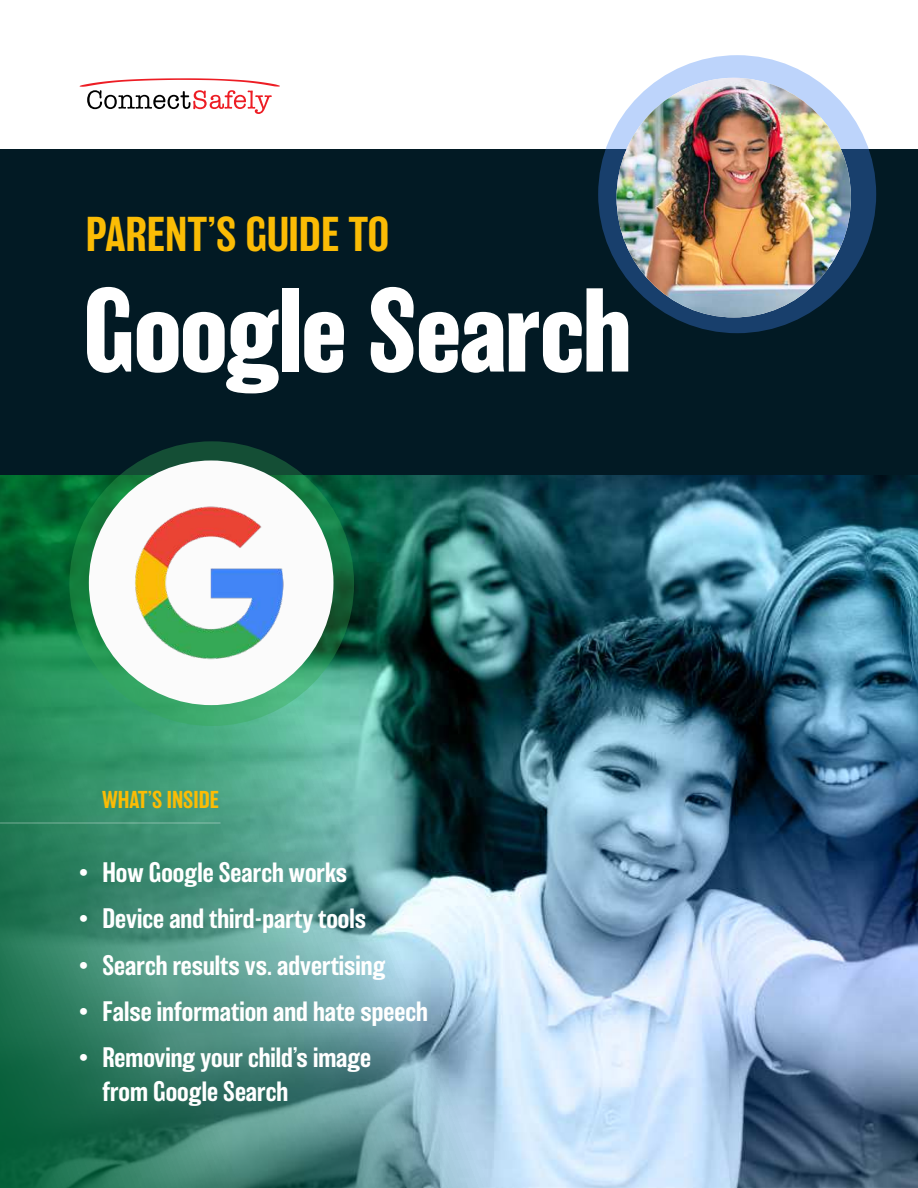
<style>
.page{position:relative;width:918px;height:1188px;background:#fff}
.page>*{position:absolute;margin:0;border:0;box-sizing:border-box;transform-origin:0 0}
.t1{font:700 109.5px "Balboa";letter-spacing:-.015em;color:#fff}
.t2{font:500 45px "Balboa";color:#fbbc05}
.t3{font:500 25.95px/33px "Balboa";color:#fff}
.t4{font:500 22.5px "Balboa";color:#fbbc05}
</style>
<div class="page">
<img style="left:0;top:493px;width:918px;height:695px">
<div style="left:0;top:151px;width:918px;height:342px;background:#000;opacity:.09"></div>
<div style="left:0;top:149px;width:918px;height:325px;background:#021a24"></div>
<svg style="left:80px;top:78px;width:200px;height:36px"></svg>
<svg style="left:598px;top:55px;width:278px;height:278px;background:#52739d"></svg>
<img style="left:617px;top:78px;width:234px;height:239px">
<svg style="left:69px;top:441px;width:285px;height:285px;background:#227e4b"></svg>
<div style="left:89px;top:460px;width:244px;height:245px;background:#fbfbfb;border-radius:50%"></div>
<img style="left:110px;top:483px;width:201px;height:200px">
<hr style="left:0;top:822px;width:221px;height:2px;background:#fff">
<h2 class="t2" style="left:86px;top:215px;width:305px">PARENT’S GUIDE TO</h2>
<h1 class="t1" style="left:83px;top:284px;width:550px">Google Search</h1>
<p class="t4" style="left:102px;top:791px;width:118px">WHAT’S INSIDE</p>
<p class="t3" style="left:79px;top:857px;width:270px">• How Google Search works</p>
<p class="t3" style="left:79px;top:904px;width:289px">• Device and third-party tools</p>
<p class="t3" style="left:79px;top:950px;width:308px">• Search results vs. advertising</p>
<p class="t3" style="left:79px;top:997px;width:350px">• False information and hate speech</p>
<p class="t3" style="left:102px;top:1043px;width:270px;text-indent:-23px">• Removing your child’s image from Google Search</p>
</div>
